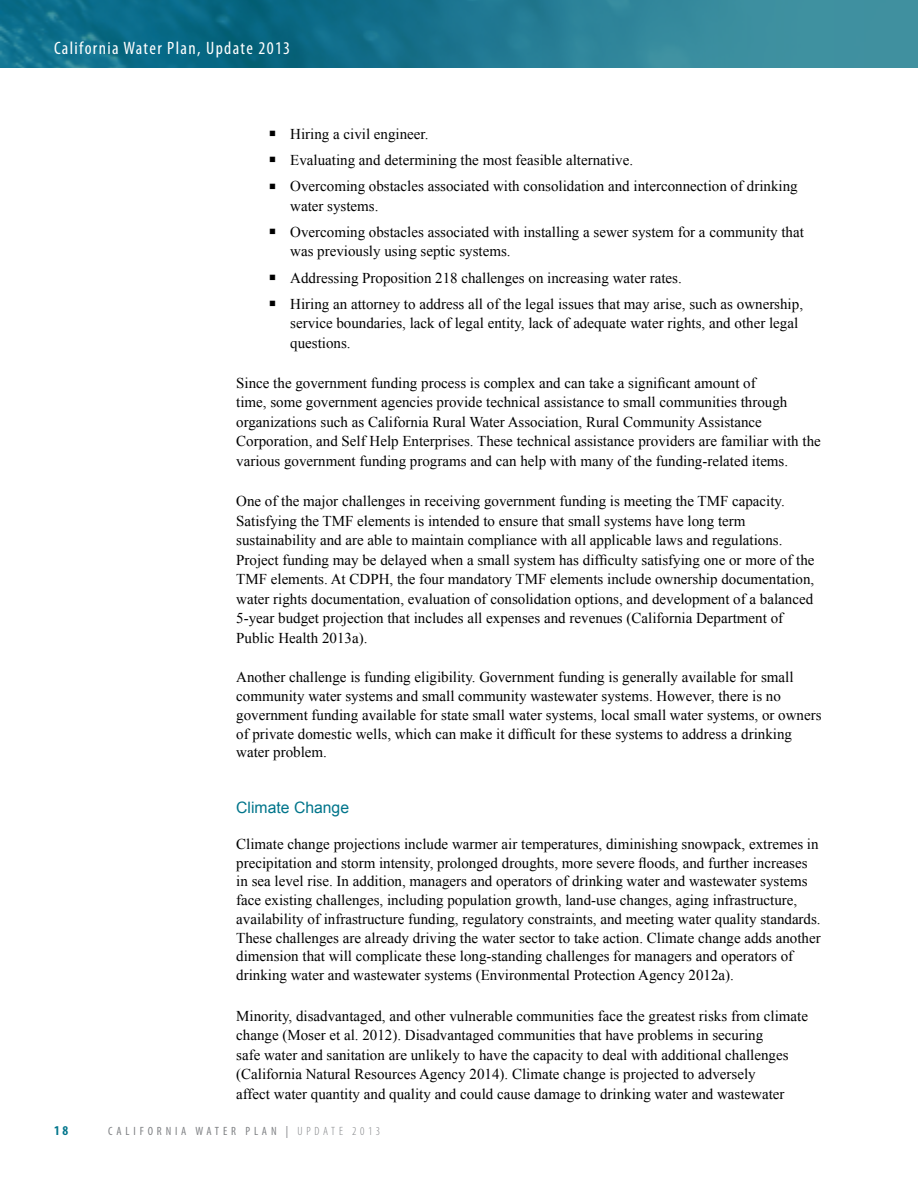
<style>
.page{position:relative;width:918px;height:1188px;background:#fff}
.page>*{position:absolute;margin:0;border:0;box-sizing:border-box;transform-origin:0 0}
.t1{font:condensed 18px "Myriad Pro";letter-spacing:.075em;color:#fff}
.Update_2013_Heading{font:15.75px "Arial";color:#00758b}
.Update_2013_body_tex{font:15px/19.5px "Times New Roman";color:#000}
.t2{font:700 condensed 13.5px "Myriad Pro";color:#00758b}
.t3{font:condensed 12px "Myriad Pro";letter-spacing:.32em;color:#808285}
.s1{font-weight:300}
</style>
<div class="page">
<svg style="left:0;top:0;width:918px;height:68px;background:#207a91"></svg>
<p class="t1" style="left:54px;top:38px;width:238px">California Water Plan, Update 2013</p>
<p class="Update_2013_body_tex" style="left:290px;top:124px;width:140px">Hiring a civil engineer.</p>
<p class="Update_2013_body_tex" style="left:290px;top:150px;width:344px">Evaluating and determining the most feasible alternative.</p>
<p class="Update_2013_body_tex" style="left:290px;top:176px;width:509px">Overcoming obstacles associated with consolidation and interconnection of drinking water systems.</p>
<p class="Update_2013_body_tex" style="left:290px;top:222px;width:515px">Overcoming obstacles associated with installing a sewer system for a community that was previously using septic systems.</p>
<p class="Update_2013_body_tex" style="left:290px;top:268px;width:393px">Addressing Proposition 218 challenges on increasing water rates.</p>
<p class="Update_2013_body_tex" style="left:290px;top:294px;width:514px">Hiring an attorney to address all of the legal issues that may arise, such as ownership, service boundaries, lack of legal entity, lack of adequate water rights, and other legal questions.</p>
<p class="Update_2013_body_tex" style="left:236px;top:373px;width:586px">Since the government funding process is complex and can take a significant amount of<br>time, some government agencies provide technical assistance to small communities through organizations such as California Rural Water Association, Rural Community Assistance Corporation, and Self Help Enterprises. These technical assistance providers are familiar with the various government funding programs and can help with many of the funding-related items.</p>
<p class="Update_2013_body_tex" style="left:236px;top:491px;width:580px">One of the major challenges in receiving government funding is meeting the TMF capacity.<br>Satisfying the TMF elements is intended to ensure that small systems have long term sustainability and are able to maintain compliance with all applicable laws and regulations.<br>Project funding may be delayed when a small system has difficulty satisfying one or more of the TMF elements. At CDPH, the four mandatory TMF elements include ownership documentation, water rights documentation, evaluation of consolidation options, and development of a balanced 5-year budget projection that includes all expenses and revenues (California Department of Public Health 2013a).</p>
<p class="Update_2013_body_tex" style="left:236px;top:668px;width:587px;line-height:18.8px">Another challenge is funding eligibility. Government funding is generally available for small community water systems and small community wastewater systems. However, there is no government funding available for state small water systems, local small water systems, or owners of private domestic wells, which can make it difficult for these systems to address a drinking water problem.</p>
<p class="t2" style="left:54px;top:1123px;width:16px">18</p>
<p class="Update_2013_Heading" style="left:236px;top:797px;width:114px">Climate Change</p>
<p class="Update_2013_body_tex" style="left:236px;top:834px;width:586px;line-height:18.8px">Climate change projections include warmer air temperatures, diminishing snowpack, extremes in precipitation and storm intensity, prolonged droughts, more severe floods, and further increases in sea level rise. In addition, managers and operators of drinking water and wastewater systems face existing challenges, including population growth, land-use changes, aging infrastructure, availability of infrastructure funding, regulatory constraints, and meeting water quality standards.<br>These challenges are already driving the water sector to take action. Climate change adds another dimension that will complicate these long-standing challenges for managers and operators of drinking water and wastewater systems (Environmental Protection Agency 2012a).</p>
<p class="Update_2013_body_tex" style="left:236px;top:1006px;width:573px">Minority, disadvantaged, and other vulnerable communities face the greatest risks from climate change (Moser et al. 2012). Disadvantaged communities that have problems in securing<br>safe water and sanitation are unlikely to have the capacity to deal with additional challenges (California Natural Resources Agency 2014). Climate change is projected to adversely<br>affect water quantity and quality and could cause damage to drinking water and wastewater</p>
<p class="t3" style="left:108px;top:1125px;width:274px">CALIFORNIA WATER PLAN | <span class="s1">UPDATE 2013</span></p>
</div>
